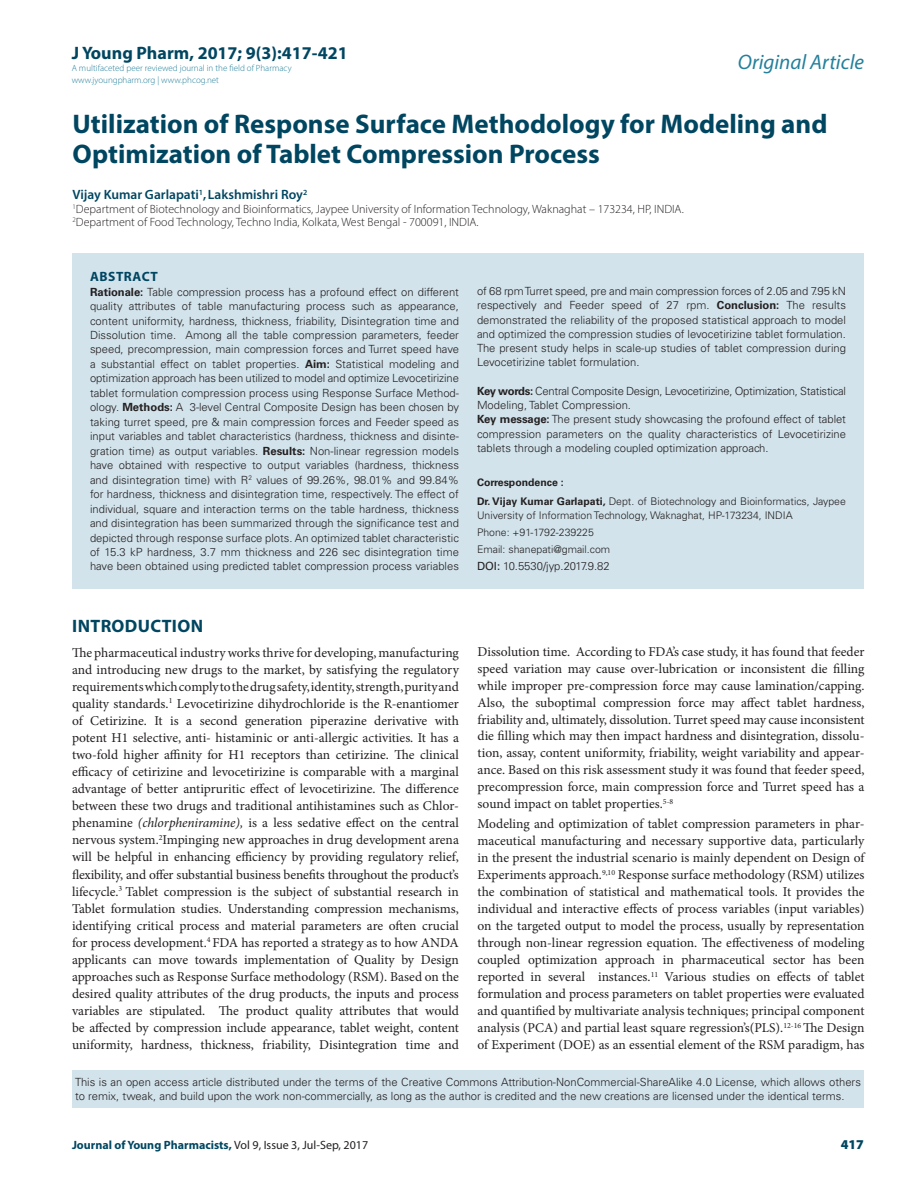
<style>
.page{position:relative;width:918px;height:1188px;background:#fff}
.page>*{position:absolute;margin:0;border:0;box-sizing:border-box;transform-origin:0 0}
.CT{font:700 27px/30px "Myriad Pro";color:#004661}
.t1{font:italic 21px "Myriad Pro";color:#24809b}
._1_HD{font:700 18px "Myriad Pro";color:#004661}
._1_HD-2{font:700 18px "Myriad Pro";letter-spacing:.02em;color:#004661}
.TXT{font:13.5px/17.1px "Minion Pro";color:#231f20;text-align:justify}
.CA{font:600 13.5px "Myriad Pro";color:#004661}
.ABS_HD{font:700 13.5px "Myriad Pro";letter-spacing:.04em;color:#004661}
.RRH{font:900 13.5px "Myriad Pro";color:#004661}
.CA_Aff{font:300 12px "Myriad Pro";color:#231f20}
.RRH-2{font:700 12px "Myriad Pro";color:#004661}
.ABS_TXT{font:300 11.25px/14.4px "Univers LT Std";color:#231f20;text-align:justify}
.ABS_TXT-2{font:300 11.25px/14.2px "Univers LT Std";letter-spacing:-.02em;color:#231f20}
.ABS_AU_ADD{font:300 11.25px "Univers LT Std";color:#231f20}
.ABS_ADD{font:300 10.5px/13.5px "Univers LT Std";color:#231f20}
.ABS_ADD-2{font:700 10.5px "Univers LT Std";color:#231f20}
.t2{font:300 9px/12px "Myriad Pro";color:#24809b}
.s1{font-weight:700}
.s2{font-weight:400}
.s3{font-style:italic}
.s4{font-weight:400;color:#231f20}
</style>
<div class="page">
<div style="left:72px;top:253px;width:792px;height:335px;background:#d2e3eb"></div>
<div style="left:72px;top:1070px;width:792px;height:38px;background:#d2e3eb"></div>
<h3 class="_1_HD" style="left:72px;top:41px;width:277px">J Young Pharm, 2017; 9(3):417-421</h3>
<p class="t2" style="left:72px;top:62px;width:221px">A multifaceted peer reviewed journal in the field of Pharmacy www.jyoungpharm.org | www.phcog.net</p>
<h2 class="t1" style="left:738px;top:49px;width:128px">Original Article</h2>
<p class="CT" style="left:73px;top:108px;width:756px">Utilization of Response Surface Methodology for Modeling and<br>Optimization of Tablet Compression Process</p>
<p class="CA" style="left:73px;top:186px;width:236px">Vijay Kumar Garlapati<sup>1</sup>,Lakshmishri Roy<sup>2</sup></p>
<p class="CA_Aff" style="left:73px;top:201px;width:613px"><sup>1</sup>Department of Biotechnology and Bioinformatics, Jaypee University of Information Technology, Waknaghat – 173234, HP, INDIA.</p>
<p class="CA_Aff" style="left:73px;top:215px;width:408px"><sup>2</sup>Department of Food Technology, Techno India, Kolkata, West Bengal - 700091, INDIA.</p>
<p class="ABS_HD" style="left:90px;top:268px;width:69px">ABSTRACT</p>
<p class="ABS_TXT" style="left:90px;top:284px;width:371px"><span class="s1">Rationale:</span> Table compression process has a profound effect on different quality attributes of table manufacturing process such as appearance, content uniformity, hardness, thickness, friability, Disintegration time and Dissolution time. Among all the table compression parameters, feeder speed, precompression, main compression forces and Turret speed have a substantial effect on tablet properties. <span class="s1">Aim:</span> Statistical modeling and optimization approach has been utilized to model and optimize Levocetirizine tablet formulation compression process using Response Surface Method&shy;ology. <span class="s1">Methods:</span> A 3-level Central Composite Design has been chosen by taking turret speed, pre &amp; main compression forces and Feeder speed as input variables and tablet characteristics (hardness, thickness and disinte&shy;gration time) as output variables. <span class="s1">Results:</span> Non-linear regression models have obtained with respective to output variables (hardness, thickness and disintegration time) with R<sup>2</sup> values of 99.26%, 98.01% and 99.84% for hardness, thickness and disintegration time, respectively. The effect of individual, square and interaction terms on the table hardness, thickness and disintegration has been summarized through the significance test and depicted through response surface plots. An optimized tablet characteristic of 15.3 kP hardness, 3.7 mm thickness and 226 sec disintegration time have been obtained using predicted tablet compression process variables</p>
<p class="ABS_TXT" style="left:477px;top:284px;width:371px">of 68 rpm Turret speed, pre and main compression forces of 2.05 and 7.95 kN respectively and Feeder speed of 27 rpm. <span class="s1">Conclusion:</span> The results demonstrated the reliability of the proposed statistical approach to model and optimized the compression studies of levocetirizine tablet formulation.<br>The present study helps in scale-up studies of tablet compression during Levocetirizine tablet formulation.</p>
<p class="ABS_TXT-2" style="left:477px;top:384px;width:371px"><span class="s1">Key words:</span> Central Composite Design, Levocetirizine, Optimization, Statistical<br>Modeling, Tablet Compression.</p>
<p class="ABS_TXT" style="left:477px;top:412px;width:371px"><span class="s1">Key message:</span> The present study showcasing the profound effect of tablet compression parameters on the quality characteristics of Levocetirizine tablets through a modeling coupled optimization approach.</p>
<p class="ABS_ADD-2" style="left:477px;top:476px;width:88px">Correspondence :</p>
<p class="ABS_ADD" style="left:477px;top:495px;width:371px"><span class="s1">Dr. Vijay Kumar Garlapati,</span> Dept. of Biotechnology and Bioinformatics, Jaypee<br>University of Information Technology, Waknaghat, HP-173234, INDIA</p>
<p class="ABS_ADD" style="left:477px;top:525px;width:118px">Phone: +91-1792-239225</p>
<p class="ABS_ADD" style="left:477px;top:543px;width:135px">Email: shanepati@gmail.com</p>
<p class="ABS_AU_ADD" style="left:477px;top:560px;width:134px"><span class="s2">DOI:</span> 10.5530/jyp.2017.9.82</p>
<p class="_1_HD-2" style="left:72px;top:614px;width:132px">INTRODUCTION</p>
<p class="TXT" style="left:72px;top:644px;width:388px">The pharmaceutical industry works thrive for developing, manufacturing and introducing new drugs to the market, by satisfying the regulatory requirements which comply to the drug safety, identity, strength, purity and quality standards.<sup>1</sup> Levocetirizine dihydrochloride is the R-enantiomer of Cetirizine. It is a second generation piperazine derivative with potent H1 selective, anti- histaminic or anti-allergic activities. It has a two-fold higher affinity for H1 receptors than cetirizine. The clinical efficacy of cetirizine and levocetirizine is comparable with a marginal advantage of better antipruritic effect of levocetirizine. The difference between these two drugs and traditional antihistamines such as Chlor&shy;phenamine <span class="s3">(chlorpheniramine),</span> is a less sedative effect on the central nervous system.<sup>2</sup>Impinging new approaches in drug development arena will be helpful in enhancing efficiency by providing regulatory relief, flexibility, and offer substantial business benefits throughout the product’s lifecycle.<sup>3</sup> Tablet compression is the subject of substantial research in Tablet formulation studies. Understanding compression mechanisms, identifying critical process and material parameters are often crucial for process development.<sup>4</sup> FDA has reported a strategy as to how ANDA applicants can move towards implementation of Quality by Design approaches such as Response Surface methodology (RSM). Based on the desired quality attributes of the drug products, the inputs and process variables are stipulated. The product quality attributes that would be affected by compression include appearance, tablet weight, content uniformity, hardness, thickness, friability, Disintegration time and</p>
<p class="TXT" style="left:478px;top:643px;width:389px">Dissolution time. According to FDA’s case study, it has found that feeder speed variation may cause over-lubrication or inconsistent die filling while improper pre-compression force may cause lamination/capping.<br>Also, the suboptimal compression force may affect tablet hardness, friability and, ultimately, dissolution. Turret speed may cause inconsistent die filling which may then impact hardness and disintegration, dissolu&shy;tion, assay, content uniformity, friability, weight variability and appear&shy;ance. Based on this risk assessment study it was found that feeder speed, precompression force, main compression force and Turret speed has a sound impact on tablet properties.<sup>5-8</sup></p>
<p class="TXT" style="left:478px;top:816px;width:389px">Modeling and optimization of tablet compression parameters in phar&shy;maceutical manufacturing and necessary supportive data, particularly in the present the industrial scenario is mainly dependent on Design of Experiments approach.<sup>9,10</sup> Response surface methodology (RSM) utilizes the combination of statistical and mathematical tools. It provides the individual and interactive effects of process variables (input variables) on the targeted output to model the process, usually by representation through non-linear regression equation. The effectiveness of modeling coupled optimization approach in pharmaceutical sector has been reported in several instances.<sup>11</sup> Various studies on effects of tablet formulation and process parameters on tablet properties were evaluated and quantified by multivariate analysis techniques; principal component analysis (PCA) and partial least square regression’s(PLS).<sup>12-16</sup> The Design of Experiment (DOE) as an essential element of the RSM paradigm, has</p>
<p class="ABS_TXT" style="left:75px;top:1075px;width:788px">This is an open access article distributed under the terms of the Creative Commons Attribution-NonCommercial-ShareAlike 4.0 License, which allows others to remix, tweak, and build upon the work non-commercially, as long as the author is credited and the new creations are licensed under the identical terms.</p>
<p class="RRH-2" style="left:72px;top:1137px;width:298px">Journal of Young Pharmacists, <span class="s4">Vol 9, Issue 3, Jul-Sep, 2017</span></p>
<p class="RRH" style="left:841px;top:1136px;width:25px">417</p>
</div>
